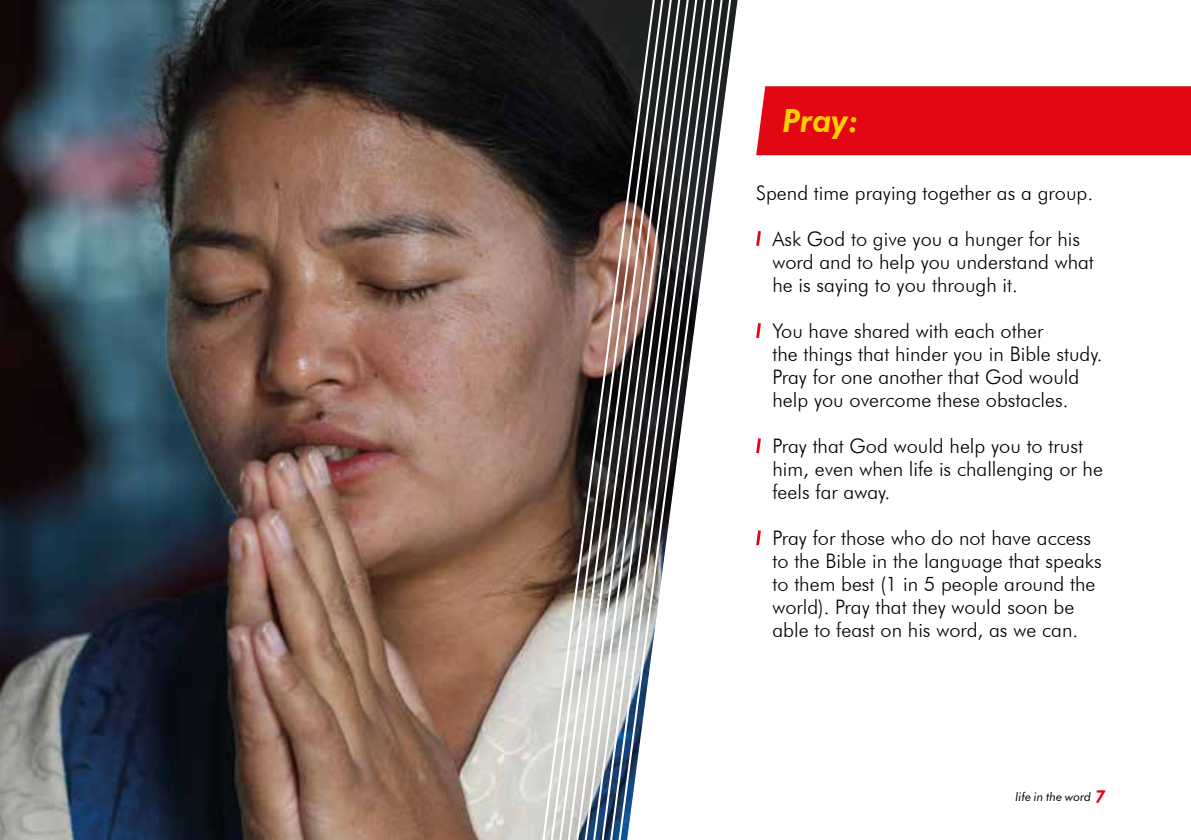
<style>
.page{position:relative;width:1191px;height:840px;background:#fff}
.page>*{position:absolute;margin:0;border:0;box-sizing:border-box;transform-origin:0 0}
.t1{font:italic 800 32px "Futura BT";color:#ffd000}
.t2{font:300 20px/23px "Futura BT";color:#000}
.t3{font:italic 12px "Futura BT";color:#000}
.s1{font-weight:800;font-size:18px;color:#e30613}
</style>
<div class="page">
<svg style="left:756px;top:231px;width:5px;height:15px"></svg>
<svg style="left:756px;top:323px;width:5px;height:15px"></svg>
<svg style="left:756px;top:438px;width:5px;height:15px"></svg>
<svg style="left:756px;top:530px;width:5px;height:15px"></svg>
<img style="left:0;top:0;width:538px;height:839px">
<svg style="left:538px;top:0;width:9px;height:839px;background:#7e6c64"></svg>
<svg style="left:547px;top:0;width:8px;height:839px;background:#796a62"></svg>
<svg style="left:555px;top:0;width:9px;height:839px;background:#766861"></svg>
<svg style="left:564px;top:0;width:8px;height:839px;background:#6f645e"></svg>
<svg style="left:572px;top:0;width:9px;height:839px;background:#6a615d"></svg>
<svg style="left:581px;top:0;width:8px;height:839px;background:#67605e"></svg>
<img style="left:589px;top:0;width:9px;height:839px">
<img style="left:598px;top:0;width:8px;height:839px">
<img style="left:606px;top:0;width:9px;height:839px">
<img style="left:615px;top:0;width:8px;height:839px">
<img style="left:623px;top:0;width:9px;height:839px">
<svg style="left:632px;top:0;width:106px;height:802px"></svg>
<div style="left:756px;top:86px;width:435px;height:69px;background:#e30613"></div>
<h1 class="t1" style="left:782px;top:101px;width:78px">Pray:</h1>
<p class="t2" style="left:756px;top:181px;width:338px">Spend time praying together as a group.</p>
<p class="t2" style="left:772px;top:227px;width:323px">Ask God to give you a hunger for his word and to help you understand what he is saying to you through it.</p>
<p class="t2" style="left:772px;top:319px;width:332px">You have shared with each other<br>the things that hinder you in Bible study.<br>Pray for one another that God would help you overcome these obstacles.</p>
<p class="t2" style="left:772px;top:434px;width:332px">Pray that God would help you to trust him, even when life is challenging or he feels far away.</p>
<p class="t2" style="left:772px;top:526px;width:331px">Pray for those who do not have access to the Bible in the language that speaks to them best (1 in 5 people around the world). Pray that they would soon be able to feast on his word, as we can.</p>
<p class="t3" style="left:1015px;top:788px;width:92px">life in the word <span class="s1">7</span></p>
</div>
